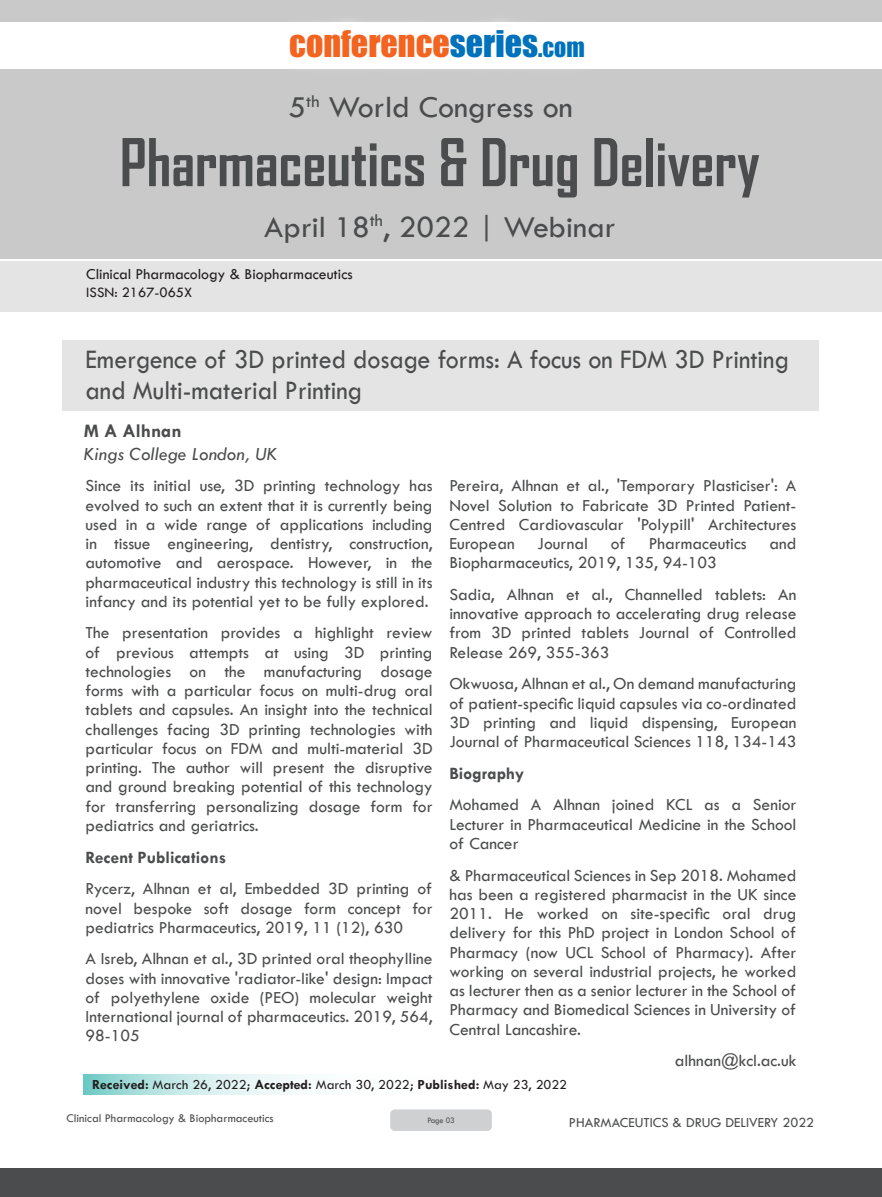
<style>
.page{position:relative;width:882px;height:1197px;background:#fff}
.page>*{position:absolute;margin:0;border:0;box-sizing:border-box;transform-origin:0 0}
.t1{font:700 63px "Agency FB";color:#4b4c4d;scale:.95 1}
.t2{font:33.95px "Impact";color:#f36421}
.t3{font:31.5px "Tw Cen";color:#4b4c4d}
.t4{font:27.65px/30.8px "Tw Cen";color:#4b4c4d;scale:.94 1}
.t5{font:italic 19.25px "Tw Cen";color:#4b4c4d}
.t6{font:700 19.25px "Tw Cen";color:#4b4c4d}
.Abstract{font:17.5px/19.2px "Tw Cen";color:#4b4c4d;text-align:justify}
.Abstract-2{font:700 17.5px "Tw Cen";color:#4b4c4d}
.t7{font:15.75px "Tw Cen";color:#231f20}
.t8{font:14.88px "Tw Cen";color:#231f20}
.t9{font:14.35px "Tw Cen";color:#4b4c4d}
.Paragraph_Style_1{font:14px "Tw Cen";color:#231f20}
.t10{font:12.25px "Tw Cen";color:#4b4c4d}
.t11{font:8.58px "Tw Cen";letter-spacing:-.02em;color:#4b4c4d;scale:.95 1}
.s1{color:#0072bc}
.s2{font-size:23.8px;color:#0072bc}
.s3{font-weight:700}
</style>
<div class="page">
<div style="left:0;top:0;width:882px;height:259px;background:#c9c9c9"></div>
<div style="left:0;top:1168px;width:882px;height:29px;background:#4b4c4d"></div>
<div style="left:1px;top:261px;width:881px;height:51px;background:#e4e4e4"></div>
<div style="left:63px;top:341px;width:756px;height:70px;background:#e4e4e4"></div>
<div style="left:0;top:22px;width:882px;height:47px;background:#fff"></div>
<svg style="left:83px;top:1074px;width:216px;height:20px;background:#c3e8e6"></svg>
<div style="left:390px;top:1110px;width:102px;height:21px;background:#cfd0d2;border-radius:4px"></div>
<h2 class="t2" style="left:289px;top:17px;width:297px">CONFERENCE<span class="s1">SERIES</span><span class="s2">.COM</span></h2>
<h3 class="t3" style="left:289px;top:88px;width:286px">5<sup>th</sup> World Congress on</h3>
<h1 class="t1" style="left:120px;top:123px;width:675px">Pharmaceutics &amp; Drug Delivery</h1>
<h3 class="t3" style="left:264px;top:208px;width:353px">April 18<sup>th</sup>, 2022 | Webinar</h3>
<p class="t7" style="left:86px;top:265px;width:268px">Clinical Pharmacology &amp; Biopharmaceutics</p>
<p class="t8" style="left:86px;top:284px;width:108px">ISSN: 2167-065X</p>
<p class="t4" style="left:86px;top:344px;width:750px">Emergence of 3D printed dosage forms: A focus on FDM 3D Printing and Multi-material Printing</p>
<p class="t6" style="left:84px;top:419px;width:99px">M A Alhnan</p>
<p class="t5" style="left:84px;top:442px;width:195px">Kings College London, UK</p>
<p class="Abstract" style="left:86px;top:476px;width:349px">Since its initial use, 3D printing technology has evolved to such an extent that it is currently being used in a wide range of applications including in tissue engineering, dentistry, construction, automotive and aerospace. However, in the pharmaceutical industry this technology is still in its infancy and its potential yet to be fully explored.</p>
<p class="Abstract" style="left:86px;top:623px;width:349px">The presentation provides a highlight review of previous attempts at using 3D printing technologies on the manufacturing dosage forms with a particular focus on multi-drug oral tablets and capsules. An insight into the technical challenges facing 3D printing technologies with particular focus on FDM and multi-material 3D printing. The author will present the disruptive and ground breaking potential of this technology for transferring personalizing dosage form for pediatrics and geriatrics.</p>
<p class="Abstract-2" style="left:86px;top:847px;width:142px">Recent Publications</p>
<p class="Abstract" style="left:86px;top:879px;width:348px">Rycerz, Alhnan et al, Embedded 3D printing of novel bespoke soft dosage form concept for pediatrics Pharmaceutics, 2019, 11 (12), 630</p>
<p class="Abstract" style="left:86px;top:949px;width:349px">A Isreb, Alhnan et al., 3D printed oral theophylline doses with innovative 'radiator-like' design: Impact of polyethylene oxide (PEO) molecular weight International journal of pharmaceutics. 2019, 564, 98-105</p>
<p class="Abstract" style="left:449px;top:476px;width:348px">Pereira, Alhnan et al., 'Temporary Plasticiser': A Novel Solution to Fabricate 3D Printed Patient-Centred Cardiovascular 'Polypill' Architectures European</p>
<p class="Abstract" style="left:538px;top:534px;width:52px">Journal</p>
<p class="Abstract" style="left:611px;top:534px;width:16px">of</p>
<p class="Abstract" style="left:649px;top:534px;width:99px">Pharmaceutics</p>
<p class="Abstract" style="left:769px;top:534px;width:28px">and</p>
<p class="Abstract" style="left:449px;top:553px;width:269px">Biopharmaceutics, 2019, 135, 94-103</p>
<p class="Abstract" style="left:449px;top:585px;width:349px">Sadia, Alhnan et al., Channelled tablets: An innovative approach to accelerating drug release from 3D printed tablets Journal of Controlled Release 269, 355-363</p>
<p class="Abstract" style="left:449px;top:674px;width:349px">Okwuosa, Alhnan et al., On demand manufacturing of patient-specific liquid capsules via co-ordinated 3D printing and liquid dispensing, European Journal of Pharmaceutical Sciences 118, 134-143</p>
<p class="Abstract-2" style="left:449px;top:763px;width:76px">Biography</p>
<p class="Abstract" style="left:449px;top:795px;width:348px">Mohamed A Alhnan joined KCL as a Senior Lecturer in Pharmaceutical Medicine in the School of Cancer</p>
<p class="Abstract" style="left:449px;top:865px;width:348px">&amp; Pharmaceutical Sciences in Sep 2018. Mohamed has been a registered pharmacist in the UK since 2011. He worked on site-specific oral drug delivery for this PhD project in London School of Pharmacy (now UCL School of Pharmacy). After working on several industrial projects, he worked as lecturer then as a senior lecturer in the School of Pharmacy and Biomedical Sciences in University of Central Lancashire.</p>
<p class="Abstract" style="left:675px;top:1051px;width:123px">alhnan@kcl.ac.uk</p>
<p class="Paragraph_Style_1" style="left:92px;top:1076px;width:476px"><span class="s3">Received:</span> March 26, 2022; <span class="s3">Accepted:</span> March 30, 2022; <span class="s3">Published:</span> May 23, 2022</p>
<p class="t10" style="left:66px;top:1111px;width:209px">Clinical Pharmacology &amp; Biopharmaceutics</p>
<p class="t9" style="left:569px;top:1114px;width:247px">PHARMACEUTICS &amp; DRUG DELIVERY 2022</p>
<p class="t11" style="left:427px;top:1115px;width:30px">Page 03</p>
</div>
